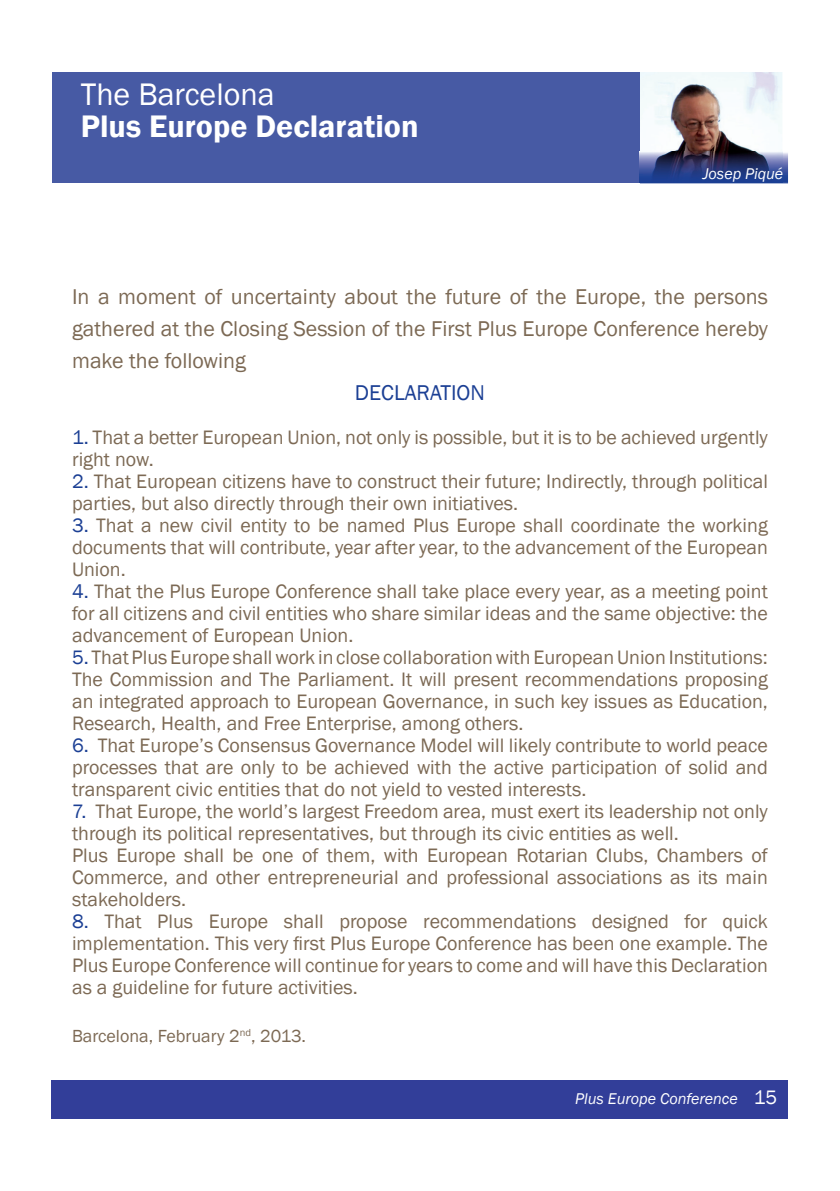
<style>
.page{position:relative;width:840px;height:1191px;background:#fff}
.page>*{position:absolute;margin:0;border:0;box-sizing:border-box;transform-origin:0 0}
.t1{font:600 32px "Franklin Gothic";color:#fff}
.t2{font:32px "Franklin Gothic";color:#fff}
.t3{font:22px/32px "Franklin Gothic";color:#7c6954;text-align:justify}
.t4{font:22px "Franklin Gothic";color:#1b3f94}
.t5{font:20px/22px "Franklin Gothic";color:#7c6954;text-align:justify}
.t6{font:18px "Franklin Gothic";color:#7c6954}
.t7{font:italic 16px "Franklin Gothic";color:#fff}
.s1{color:#1b3f94}
.s2{font-style:normal;font-size:20px}
</style>
<div class="page">
<img style="left:639px;top:72px;width:143px;height:80px">
<div style="left:52px;top:72px;width:587px;height:111px;background:#475aa4"></div>
<div style="left:51px;top:1080px;width:736px;height:39px;background:#323e99"></div>
<svg style="left:782px;top:152px;width:5px;height:31px"></svg>
<img style="left:639px;top:152px;width:143px;height:31px">
<h1 class="t2" style="left:81px;top:74px;width:195px">The Barcelona</h1>
<h1 class="t1" style="left:81px;top:106px;width:339px">Plus Europe Declaration</h1>
<p class="t7" style="left:702px;top:163px;width:82px">Josep Piqué</p>
<p class="t3" style="left:72px;top:281px;width:697px">In a moment of uncertainty about the future of the Europe, the persons gathered at the Closing Session of the First Plus Europe Conference hereby make the following</p>
<p class="t4" style="left:355px;top:378px;width:131px">DECLARATION</p>
<p class="t5" style="left:72px;top:426px;width:697px"><span class="s1">1.</span> That a better European Union, not only is possible, but it is to be achieved urgently right now.</p>
<p class="t5" style="left:72px;top:470px;width:697px"><span class="s1">2.</span> That European citizens have to construct their future; Indirectly, through political parties, but also directly through their own initiatives.</p>
<p class="t5" style="left:72px;top:514px;width:697px"><span class="s1">3.</span> That a new civil entity to be named Plus Europe shall coordinate the working documents that will contribute, year after year, to the advancement of the European Union.</p>
<p class="t5" style="left:72px;top:580px;width:697px"><span class="s1">4.</span> That the Plus Europe Conference shall take place every year, as a meeting point for all citizens and civil entities who share similar ideas and the same objective: the advancement of European Union.</p>
<p class="t5" style="left:72px;top:646px;width:697px"><span class="s1">5.</span> That Plus Europe shall work in close collaboration with European Union Institutions:<br>The Commission and The Parliament. It will present recommendations proposing an integrated approach to European Governance, in such key issues as Education, Research, Health, and Free Enterprise, among others.</p>
<p class="t5" style="left:72px;top:734px;width:697px"><span class="s1">6.</span> That Europe’s Consensus Governance Model will likely contribute to world peace processes that are only to be achieved with the active participation of solid and transparent civic entities that do not yield to vested interests.</p>
<p class="t5" style="left:72px;top:800px;width:697px;text-align:left"><span class="s1">7.</span> That Europe, the world’s largest Freedom area, must exert its leadership not only through its political representatives, but through its civic entities as well.<br>Plus Europe shall be one of them, with European Rotarian Clubs, Chambers of Commerce, and other entrepreneurial and professional associations as its main stakeholders.</p>
<p class="t5" style="left:72px;top:910px;width:697px"><span class="s1">8.</span> That Plus Europe shall propose recommendations designed for quick implementation. This very first Plus Europe Conference has been one example. The Plus Europe Conference will continue for years to come and will have this Declaration as a guideline for future activities.</p>
<p class="t6" style="left:72px;top:1024px;width:235px">Barcelona, February 2<sup>nd</sup>, 2013.</p>
<p class="t7" style="left:575px;top:1088px;width:203px">Plus Europe Conference <span class="s2">15</span></p>
</div>
